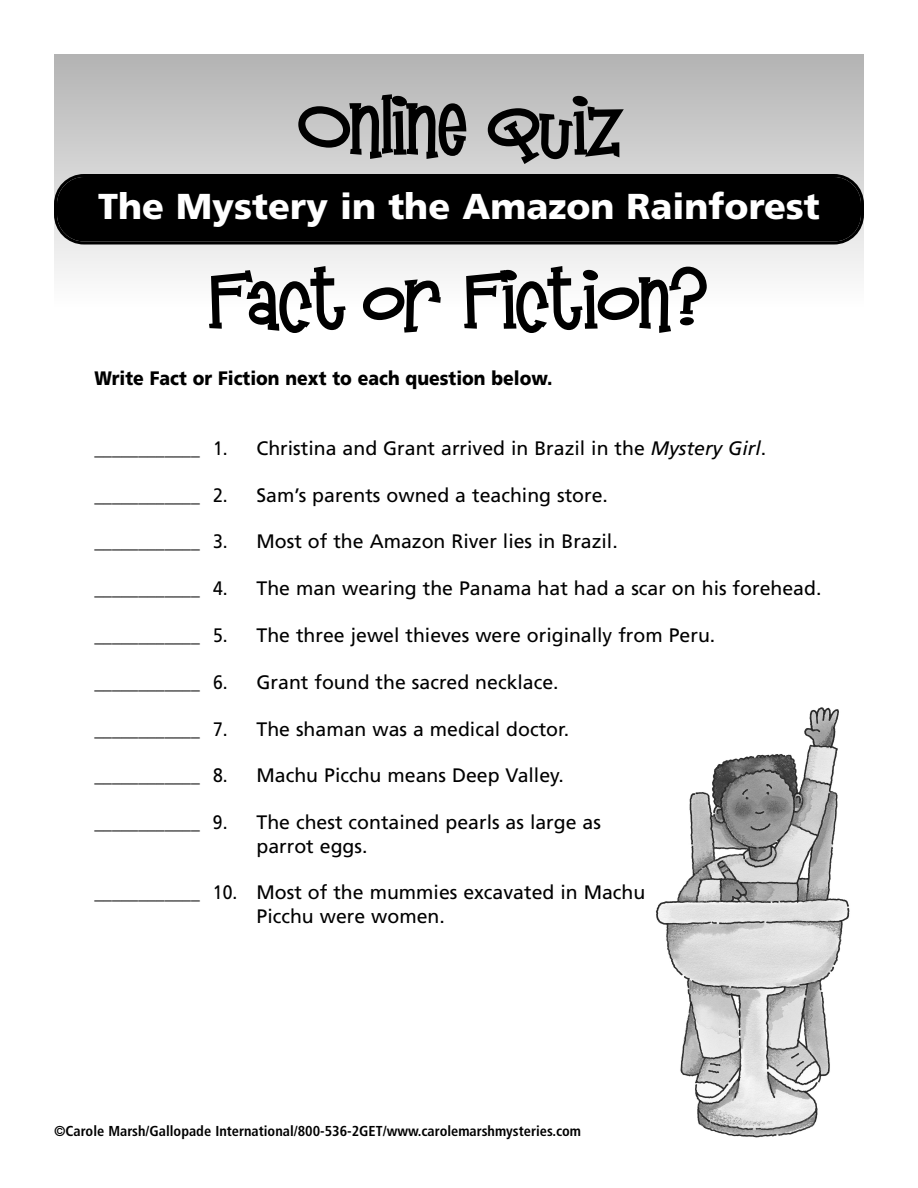
<style>
.page{position:relative;width:918px;height:1188px;background:#fff}
.page>*{position:absolute;margin:0;border:0;box-sizing:border-box;transform-origin:0 0}
.t1{font:72px "Mandingo";color:#000}
.t2{font:900 36px "Frutiger";color:#fff}
.t3{font:19.5px/23.4px "Frutiger";color:#000}
.t4{font:19.5px/23.4px "Frutiger";color:#000;scale:.9 1}
.t5{font:900 19.5px "Frutiger";color:#000;scale:.9 1}
.t6{font:700 condensed 14.4px "Frutiger";color:#000}
.s1{font-style:italic}
</style>
<div class="page">
<svg style="left:54px;top:54px;width:810px;height:220px;background:#ccc"></svg>
<div style="left:54px;top:174px;width:810px;height:70px;background:#000"></div>
<img style="left:656px;top:707px;width:194px;height:431px">
<h1 class="t1" style="left:299px;top:74px;width:322px">Online Quiz</h1>
<h2 class="t2" style="left:98px;top:192px;width:723px">The Mystery in the Amazon Rainforest</h2>
<h1 class="t1" style="left:211px;top:248px;width:497px">Fact or Fiction?</h1>
<p class="t5" style="left:94px;top:370px;width:510px">Write Fact or Fiction next to each question below.</p>
<p class="t4" style="left:95px;top:438px;width:149px">____________ 1.</p>
<p class="t3" style="left:256px;top:438px;width:511px">Christina and Grant arrived in Brazil in the <span class="s1">Mystery Girl</span>.</p>
<p class="t4" style="left:94px;top:485px;width:149px">____________ 2.</p>
<p class="t3" style="left:256px;top:485px;width:353px">Sam’s parents owned a teaching store.</p>
<p class="t4" style="left:94px;top:531px;width:149px">____________ 3.</p>
<p class="t3" style="left:256px;top:531px;width:363px">Most of the Amazon River lies in Brazil.</p>
<p class="t4" style="left:94px;top:578px;width:149px">____________ 4.</p>
<p class="t3" style="left:256px;top:578px;width:567px">The man wearing the Panama hat had a scar on his forehead.</p>
<p class="t4" style="left:94px;top:625px;width:149px">____________ 5.</p>
<p class="t3" style="left:256px;top:625px;width:460px">The three jewel thieves were originally from Peru.</p>
<p class="t4" style="left:94px;top:672px;width:149px">____________ 6.</p>
<p class="t3" style="left:256px;top:672px;width:304px">Grant found the sacred necklace.</p>
<p class="t4" style="left:94px;top:719px;width:149px">____________ 7.</p>
<p class="t3" style="left:256px;top:719px;width:314px">The shaman was a medical doctor.</p>
<p class="t4" style="left:94px;top:765px;width:149px">____________ 8.</p>
<p class="t3" style="left:256px;top:765px;width:309px">Machu Picchu means Deep Valley.</p>
<p class="t4" style="left:94px;top:812px;width:149px">____________ 9.</p>
<p class="t3" style="left:256px;top:812px;width:346px">The chest contained pearls as large as parrot eggs.</p>
<p class="t4" style="left:256px;top:882px;width:434px;text-indent:-162px">____________ 10. Most of the mummies excavated in Machu<br>Picchu were women.</p>
<p class="t6" style="left:54px;top:1125px;width:529px">©Carole Marsh/Gallopade International/800-536-2GET/www.carolemarshmysteries.com</p>
</div>
